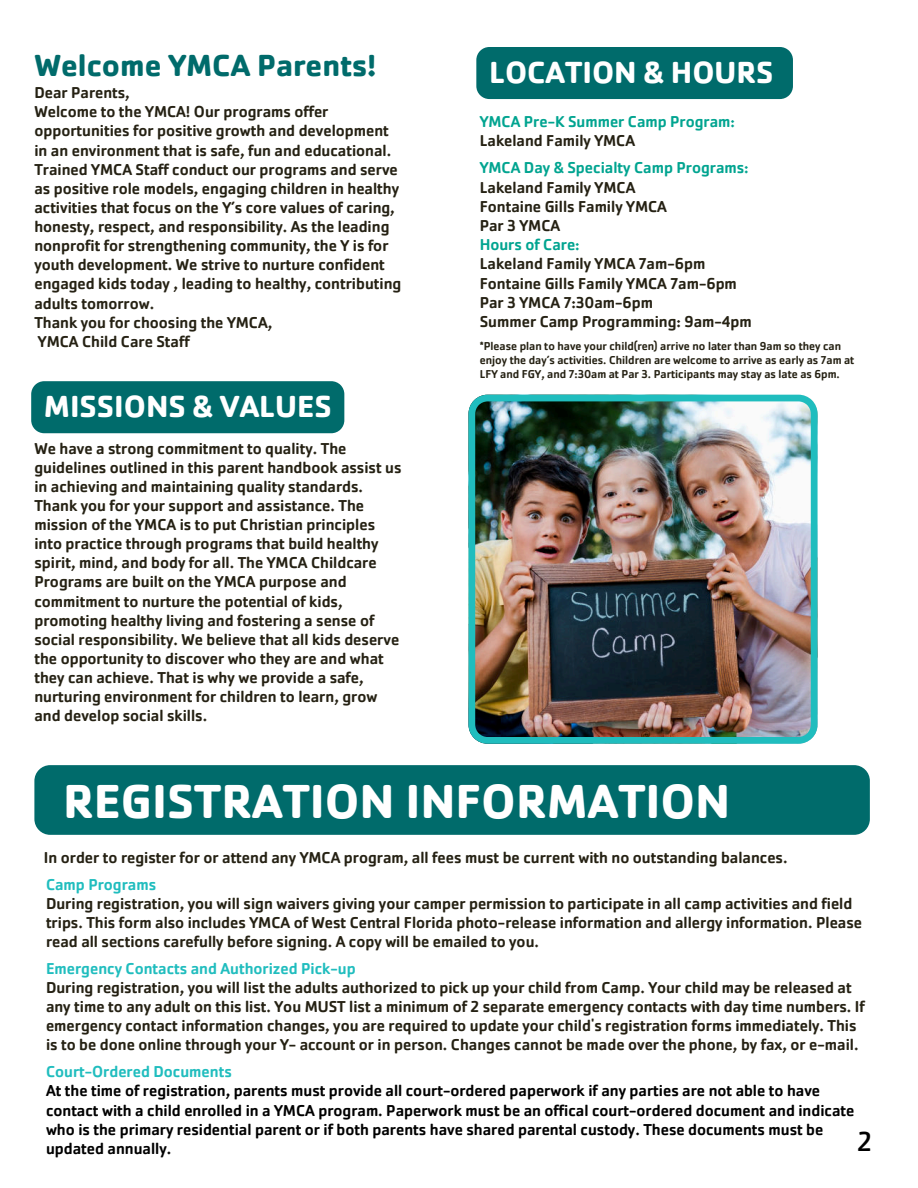
<style>
.page{position:relative;width:918px;height:1188px;background:#fff}
.page>*{position:absolute;margin:0;border:0;box-sizing:border-box;transform-origin:0 0}
.t1{font:700 49.5px "Cachet Pro";color:#fff}
.t2{font:700 31.65px "Cachet Pro";color:#fff}
.t3{font:700 31.65px "Cachet Pro";color:#006b6b}
.t4{font:28.5px "Cachet Pro";color:#000}
.t5{font:500 16.35px/19.2px "Cachet Pro";color:#252113}
.t6{font:500 16.35px/19.2px "Cachet Pro";color:#000}
.t7{font:500 16.35px "Cachet Pro";color:#20bdbe}
.t8{font:500 16.35px "Cachet Pro";color:#01a490}
.t9{font:500 11.85px/13.8px "Cachet Pro";color:#252113}
</style>
<div class="page">
<img style="left:468px;top:395px;width:349px;height:349px">
<div style="left:34px;top:765px;width:836px;height:70px;background:#006b6b;border-radius:16px"></div>
<div style="left:31px;top:381px;width:313px;height:52px;background:#006b6b"></div>
<div style="left:476px;top:47px;width:317px;height:52px;background:#006b6b"></div>
<h2 class="t3" style="left:34px;top:45px;width:344px">Welcome YMCA Parents!</h2>
<p class="t5" style="left:34px;top:83px;width:368px">Dear Parents,<br>Welcome to the YMCA! Our programs offer opportunities for positive growth and development in an environment that is safe, fun and educational.<br>Trained YMCA Staff conduct our programs and serve as positive role models, engaging children in healthy activities that focus on the Y’s core values of caring, honesty, respect, and responsibility. As the leading nonprofit for strengthening community, the Y is for youth development. We strive to nurture confident engaged kids today , leading to healthy, contributing adults tomorrow.<br>Thank you for choosing the YMCA,<br>YMCA Child Care Staff</p>
<h2 class="t2" style="left:44px;top:386px;width:289px">MISSIONS &amp; VALUES</h2>
<p class="t5" style="left:34px;top:439px;width:369px">We have a strong commitment to quality. The guidelines outlined in this parent handbook assist us in achieving and maintaining quality standards.<br>Thank you for your support and assistance. The mission of the YMCA is to put Christian principles into practice through programs that build healthy spirit, mind, and body for all. The YMCA Childcare Programs are built on the YMCA purpose and commitment to nurture the potential of kids, promoting healthy living and fostering a sense of social responsibility. We believe that all kids deserve the opportunity to discover who they are and what they can achieve. That is why we provide a safe, nurturing environment for children to learn, grow and develop social skills.</p>
<h2 class="t2" style="left:489px;top:52px;width:286px">LOCATION &amp; HOURS</h2>
<p class="t8" style="left:480px;top:112px;width:257px">YMCA Pre-K Summer Camp Program:</p>
<p class="t5" style="left:480px;top:132px;width:157px">Lakeland Family YMCA</p>
<p class="t8" style="left:480px;top:158px;width:270px">YMCA Day &amp; Specialty Camp Programs:</p>
<p class="t5" style="left:480px;top:178px;width:189px">Lakeland Family YMCA<br>Fontaine Gills Family YMCA<br>Par 3 YMCA</p>
<p class="t8" style="left:480px;top:235px;width:102px">Hours of Care:</p>
<p class="t5" style="left:480px;top:255px;width:274px">Lakeland Family YMCA 7am-6pm<br>Fontaine Gills Family YMCA 7am-6pm<br>Par 3 YMCA 7:30am-6pm<br>Summer Camp Programming: 9am-4pm</p>
<p class="t9" style="left:480px;top:339px;width:376px">*Please plan to have your child(ren) arrive no later than 9am so they can enjoy the day’s activities. Children are welcome to arrive as early as 7am at<br>LFY and FGY, and 7:30am at Par 3. Participants may stay as late as 6pm.</p>
<h1 class="t1" style="left:63px;top:770px;width:669px">REGISTRATION INFORMATION</h1>
<p class="t5" style="left:44px;top:848px;width:745px">In order to register for or attend any YMCA program, all fees must be current with no outstanding balances.</p>
<p class="t7" style="left:46px;top:875px;width:112px">Camp Programs</p>
<p class="t5" style="left:46px;top:894px;width:818px">During registration, you will sign waivers giving your camper permission to participate in all camp activities and field trips. This form also includes YMCA of West Central Florida photo-release information and allergy information. Please read all sections carefully before signing. A copy will be emailed to you.</p>
<p class="t7" style="left:46px;top:959px;width:311px">Emergency Contacts and Authorized Pick-up</p>
<p class="t5" style="left:46px;top:978px;width:820px">During registration, you will list the adults authorized to pick up your child from Camp. Your child may be released at any time to any adult on this list. You MUST list a minimum of 2 separate emergency contacts with day time numbers. If emergency contact information changes, you are required to update your child's registration forms immediately. This is to be done online through your Y- account or in person. Changes cannot be made over the phone, by fax, or e-mail.</p>
<p class="t7" style="left:46px;top:1062px;width:187px">Court-Ordered Documents</p>
<p class="t6" style="left:46px;top:1082px;width:810px">At the time of registration, parents must provide all court-ordered paperwork if any parties are not able to have contact with a child enrolled in a YMCA program. Paperwork must be an offical court-ordered document and indicate who is the primary residential parent or if both parents have shared parental custody. These documents must be updated annually.</p>
<h3 class="t4" style="left:857px;top:1125px;width:16px">2</h3>
</div>
